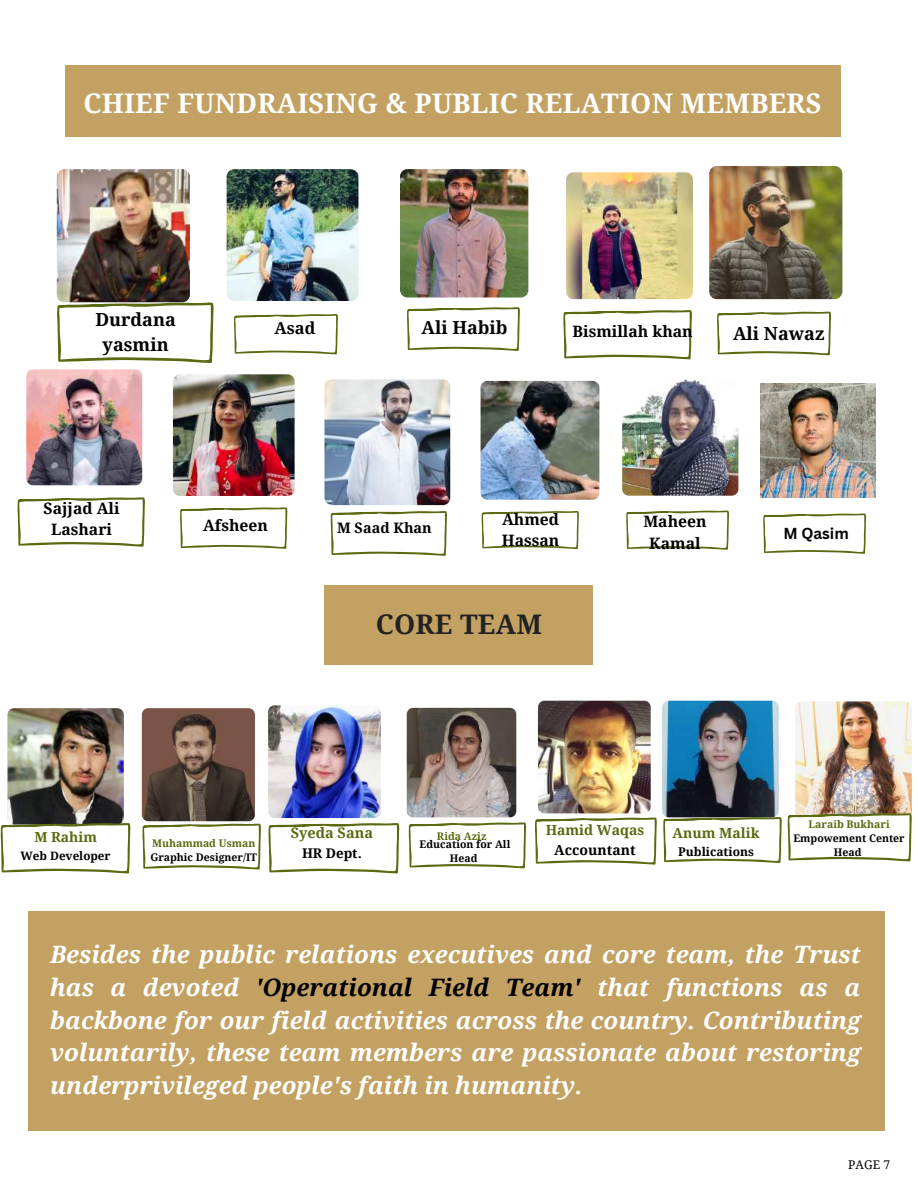
<style>
.page{position:relative;width:918px;height:1188px;background:#fff}
.page>*{position:absolute;margin:0;border:0;box-sizing:border-box;transform-origin:0 0}
.t1{font:700 27px "Droid Serif";letter-spacing:.01em;color:#fff}
.t2{font:700 27px "Droid Serif";letter-spacing:.01em;color:#222}
.t3{font:italic 700 24px/32.7px "Droid Serif";color:#fff;text-align:justify}
.t4{font:700 18px/24.8px "Droid Serif";color:#000;text-align:center}
.t5{font:700 16.5px "Droid Serif";color:#000}
.t6{font:700 15.75px/21.6px "Droid Serif";color:#000;text-align:center}
.t7{font:700 15.45px "Canva Sans";color:#000}
.t8{font:700 14.55px "Droid Serif";color:#596b11}
.t9{font:700 14.4px "Droid Serif";color:#000}
.t10{font:700 13.95px "Droid Serif";color:#596b11}
.t11{font:700 13.95px "Droid Serif";color:#000}
.t12{font:700 13.8px "Droid Serif";color:#596b11}
.t13{font:700 13.35px "Droid Serif";color:#000}
.t14{font:700 12px "Droid Serif";color:#000}
.t15{font:12px "Droid Serif";color:#000}
.t16{font:700 11.55px "Droid Serif";color:#000}
.t17{font:700 10.5px/14px "Droid Serif";color:#000;text-align:center}
.t18{font:700 10.5px "Droid Serif";color:#596b11}
.s1{color:#000}
</style>
<div class="page">
<img style="left:142px;top:708px;width:113px;height:113px;border-radius:6px">
<svg style="left:142px;top:823px;width:119px;height:47px"></svg>
<img style="left:268px;top:705px;width:113px;height:113px;border-radius:6px">
<svg style="left:268px;top:823px;width:132px;height:50px"></svg>
<img style="left:538px;top:701px;width:113px;height:112px;border-radius:6px">
<svg style="left:535px;top:817px;width:122px;height:48px"></svg>
<img style="left:8px;top:708px;width:116px;height:117px;border-radius:7px">
<svg style="left:0;top:823px;width:131px;height:50px"></svg>
<img style="left:662px;top:701px;width:117px;height:116px;border-radius:7px">
<div style="left:28px;top:911px;width:857px;height:220px;background:#c3a162"></div>
<div style="left:65px;top:65px;width:776px;height:71px;background:#c3a162"></div>
<img style="left:400px;top:169px;width:128px;height:129px;border-radius:7px">
<svg style="left:407px;top:307px;width:113px;height:44px"></svg>
<img style="left:57px;top:169px;width:133px;height:133px;border-radius:8px">
<svg style="left:57px;top:302px;width:157px;height:61px"></svg>
<img style="left:407px;top:708px;width:109px;height:109px;border-radius:6px">
<svg style="left:409px;top:822px;width:118px;height:46px"></svg>
<img style="left:709px;top:166px;width:133px;height:133px;border-radius:8px">
<svg style="left:717px;top:311px;width:114px;height:44px"></svg>
<img style="left:227px;top:169px;width:131px;height:132px;border-radius:8px">
<svg style="left:234px;top:314px;width:104px;height:40px"></svg>
<img style="left:173px;top:374px;width:122px;height:122px;border-radius:7px">
<svg style="left:180px;top:507px;width:108px;height:42px"></svg>
<img style="left:481px;top:381px;width:118px;height:119px;border-radius:7px">
<svg style="left:481px;top:511px;width:98px;height:38px"></svg>
<img style="left:324px;top:379px;width:126px;height:126px;border-radius:7px">
<svg style="left:330px;top:511px;width:117px;height:45px"></svg>
<div style="left:324px;top:585px;width:269px;height:80px;background:#c3a162"></div>
<img style="left:622px;top:379px;width:116px;height:117px;border-radius:7px">
<svg style="left:626px;top:510px;width:103px;height:40px"></svg>
<img style="left:566px;top:172px;width:127px;height:127px;border-radius:7px">
<svg style="left:563px;top:310px;width:129px;height:49px"></svg>
<img style="left:26px;top:369px;width:116px;height:116px;border-radius:7px">
<svg style="left:17px;top:497px;width:128px;height:50px"></svg>
<img style="left:795px;top:701px;width:117px;height:117px;border-radius:7px">
<svg style="left:663px;top:813px;width:249px;height:50px"></svg>
<img style="left:761px;top:384px;width:115px;height:114px">
<svg style="left:763px;top:513px;width:103px;height:41px"></svg>
<p class="t1" style="left:84px;top:88px;width:740px">CHIEF FUNDRAISING &amp; PUBLIC RELATION MEMBERS</p>
<p class="t4" style="left:95px;top:307px;width:82px">Durdana yasmin</p>
<p class="t5" style="left:275px;top:318px;width:43px">Asad</p>
<p class="t4" style="left:422px;top:315px;width:88px">Ali Habib</p>
<p class="t6" style="left:573px;top:321px;width:122px">Bismillah khan</p>
<p class="t4" style="left:733px;top:321px;width:93px">Ali Nawaz</p>
<p class="t6" style="left:44px;top:498px;width:78px">Sajjad Ali<br>Lashari</p>
<p class="t6" style="left:203px;top:515px;width:66px">Afsheen</p>
<p class="t9" style="left:337px;top:520px;width:96px">M Saad Khan</p>
<p class="t6" style="left:502px;top:508px;width:59px;text-align:left">Ahmed<br>Hassan</p>
<p class="t2" style="left:376px;top:609px;width:168px">CORE TEAM</p>
<p class="t6" style="left:643px;top:511px;width:65px">Maheen<br>Kamal</p>
<p class="t7" style="left:783px;top:522px;width:67px">M Qasim</p>
<p class="t12" style="left:34px;top:830px;width:64px">M Rahim</p>
<p class="t16" style="left:21px;top:849px;width:92px">Web Developer</p>
<p class="t18" style="left:152px;top:837px;width:105px">Muhammad Usman</p>
<p class="t17" style="left:150px;top:850px;width:108px">Graphic Designer/IT</p>
<p class="t8" style="left:291px;top:824px;width:84px">Syeda Sana</p>
<p class="t13" style="left:302px;top:845px;width:61px">HR Dept.</p>
<p class="t18" style="left:437px;top:830px;width:51px">Rida Aziz</p>
<p class="t17" style="left:420px;top:837px;width:92px">Education for All<br>Head</p>
<p class="t10" style="left:546px;top:823px;width:100px">Hamid Waqas</p>
<p class="t11" style="left:554px;top:842px;width:83px">Accountant</p>
<p class="t10" style="left:673px;top:825px;width:88px">Anum Malik</p>
<p class="t14" style="left:678px;top:845px;width:77px">Publications</p>
<p class="t18" style="left:808px;top:819px;width:83px">Laraib Bukhari</p>
<p class="t17" style="left:793px;top:832px;width:113px">Empowement Center<br>Head</p>
<p class="t3" style="left:50px;top:939px;width:813px">Besides the public relations executives and core team, the Trust has a devoted <span class="s1">'Operational Field Team'</span> that functions as a backbone for our field activities across the country. Contributing voluntarily, these team members are passionate about restoring underprivileged people's faith in humanity.</p>
<p class="t15" style="left:848px;top:1158px;width:44px">PAGE 7</p>
</div>
